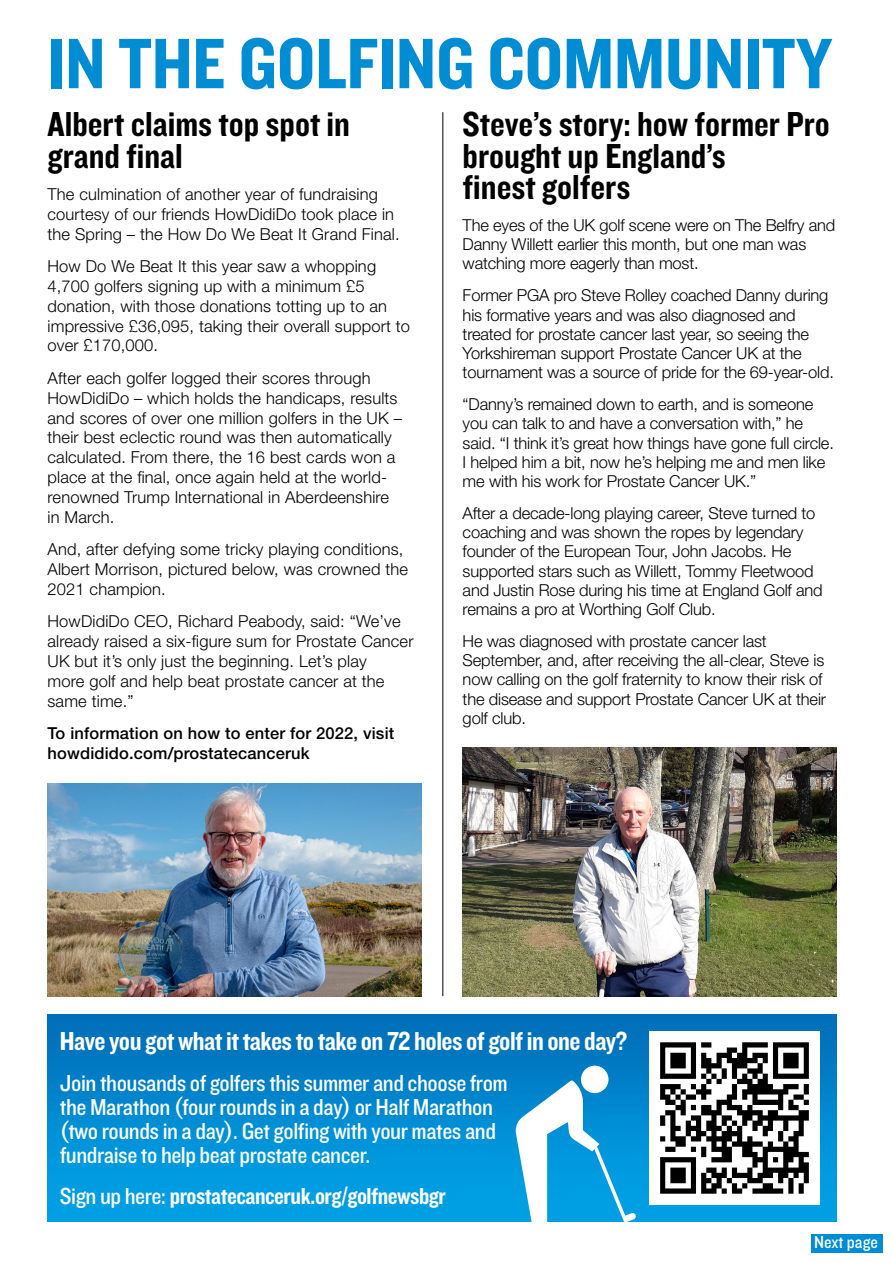
<style>
.page{position:relative;width:893px;height:1263px;background:#fff}
.page>*{position:absolute;margin:0;border:0;box-sizing:border-box;transform-origin:0 0}
.t1{font:74.1px "Knockout 50 Welterweight";color:#008dd4}
.t2{font:36px/31.5px "Knockout 50 Welterweight";color:#000}
.t3{font:27px "Knockout 50 Welterweight";letter-spacing:-.02em;color:#fff}
.t4{font:24px/24px "Knockout 30 Junior Welterwt";letter-spacing:-.02em;color:#fff}
.t5{font:24px "Knockout 50 Welterweight";letter-spacing:-.02em;color:#fff}
.t6{font:18px "Knockout 30 Junior Welterwt";color:#fff}
.t7{font:300 16.5px/19.2px "Helvetica Neue LT Std";letter-spacing:-.01em;color:#000}
.t8{font:300 16.5px/19.8px "Helvetica Neue LT Std";letter-spacing:.01em;color:#000}
.t9{font:500 16.5px/19.8px "Helvetica Neue LT Std";letter-spacing:.01em;color:#000}
.s1{font-family:"Knockout 30 Junior Welterwt"}
</style>
<div class="page">
<hr style="left:442px;top:112px;width:1px;height:884px;background:#000">
<img style="left:463px;top:747px;width:374px;height:249px">
<img style="left:48px;top:783px;width:374px;height:213px">
<div style="left:48px;top:1015px;width:789px;height:207px;background:linear-gradient(to bottom,#026fb9,#00a5ea)"></div>
<img style="left:650px;top:1032px;width:169px;height:173px">
<div style="left:581px;top:1065px;width:28px;height:28px;background:#fff;border-radius:50%"></div>
<svg style="left:516px;top:1080px;width:120px;height:142px"></svg>
<div style="left:811px;top:1234px;width:71px;height:18px;background:#008dd4"></div>
<h1 class="t1" style="left:48px;top:15px;width:786px">IN THE GOLFING COMMUNITY</h1>
<h2 class="t2" style="left:48px;top:107px;width:304px">Albert claims top spot in grand final</h2>
<p class="t8" style="left:48px;top:184px;width:354px">The culmination of another year of fundraising courtesy of our friends HowDidiDo took place in the Spring – the How Do We Beat It Grand Final.</p>
<p class="t8" style="left:48px;top:256px;width:364px">How Do We Beat It this year saw a whopping 4,700 golfers signing up with a minimum £5 donation, with those donations totting up to an impressive £36,095, taking their overall support to over £170,000.</p>
<p class="t8" style="left:48px;top:368px;width:356px">After each golfer logged their scores through HowDidiDo – which holds the handicaps, results and scores of over one million golfers in the UK – their best eclectic round was then automatically calculated. From there, the 16 best cards won a place at the final, once again held at the world&shy;renowned Trump International in Aberdeenshire in March.</p>
<p class="t8" style="left:48px;top:539px;width:362px">And, after defying some tricky playing conditions,<br>Albert Morrison, pictured below, was crowned the<br>2021 champion.</p>
<p class="t8" style="left:48px;top:611px;width:368px">HowDidiDo CEO, Richard Peabody, said: “We’ve already raised a six-figure sum for Prostate Cancer UK but it’s only just the beginning. Let’s play<br>more golf and help beat prostate cancer at the same time.”</p>
<p class="t9" style="left:48px;top:723px;width:348px">To information on how to enter for 2022, visit howdidido.com/prostatecanceruk</p>
<h2 class="t2" style="left:463px;top:107px;width:369px">Steve’s story: how former Pro brought up England’s<br>finest golfers</h2>
<p class="t7" style="left:463px;top:215px;width:374px">The eyes of the UK golf scene were on The Belfry and<br>Danny Willett earlier this month, but one man was watching more eagerly than most.</p>
<p class="t7" style="left:463px;top:286px;width:373px">Former PGA pro Steve Rolley coached Danny during his formative years and was also diagnosed and treated for prostate cancer last year, so seeing the Yorkshireman support Prostate Cancer UK at the tournament was a source of pride for the 69-year-old.</p>
<p class="t7" style="left:463px;top:394px;width:373px">“Danny’s remained down to earth, and is someone you can talk to and have a conversation with,” he said. “I think it’s great how things have gone full circle.<br>I helped him a bit, now he’s helping me and men like me with his work for Prostate Cancer UK.”</p>
<p class="t7" style="left:463px;top:503px;width:361px">After a decade-long playing career, Steve turned to coaching and was shown the ropes by legendary founder of the European Tour, John Jacobs. He supported stars such as Willett, Tommy Fleetwood and Justin Rose during his time at England Golf and remains a pro at Worthing Golf Club.</p>
<p class="t7" style="left:463px;top:631px;width:365px">He was diagnosed with prostate cancer last September, and, after receiving the all-clear, Steve is now calling on the golf fraternity to know their risk of the disease and support Prostate Cancer UK at their golf club.</p>
<h3 class="t3" style="left:60px;top:1023px;width:569px">Have you got what it takes to take on 72 holes of golf in one day?</h3>
<h3 class="t4" style="left:60px;top:1070px;width:449px">Join thousands of golfers this summer and choose from the Marathon (four rounds in a day) or Half Marathon (two rounds in a day). Get golfing with your mates and fundraise to help beat prostate cancer.</h3>
<h3 class="t5" style="left:60px;top:1180px;width:388px"><span class="s1">Sign up here:</span> prostatecanceruk.org/golfnewsbgr</h3>
<p class="t6" style="left:814px;top:1230px;width:65px">Next page</p>
</div>
